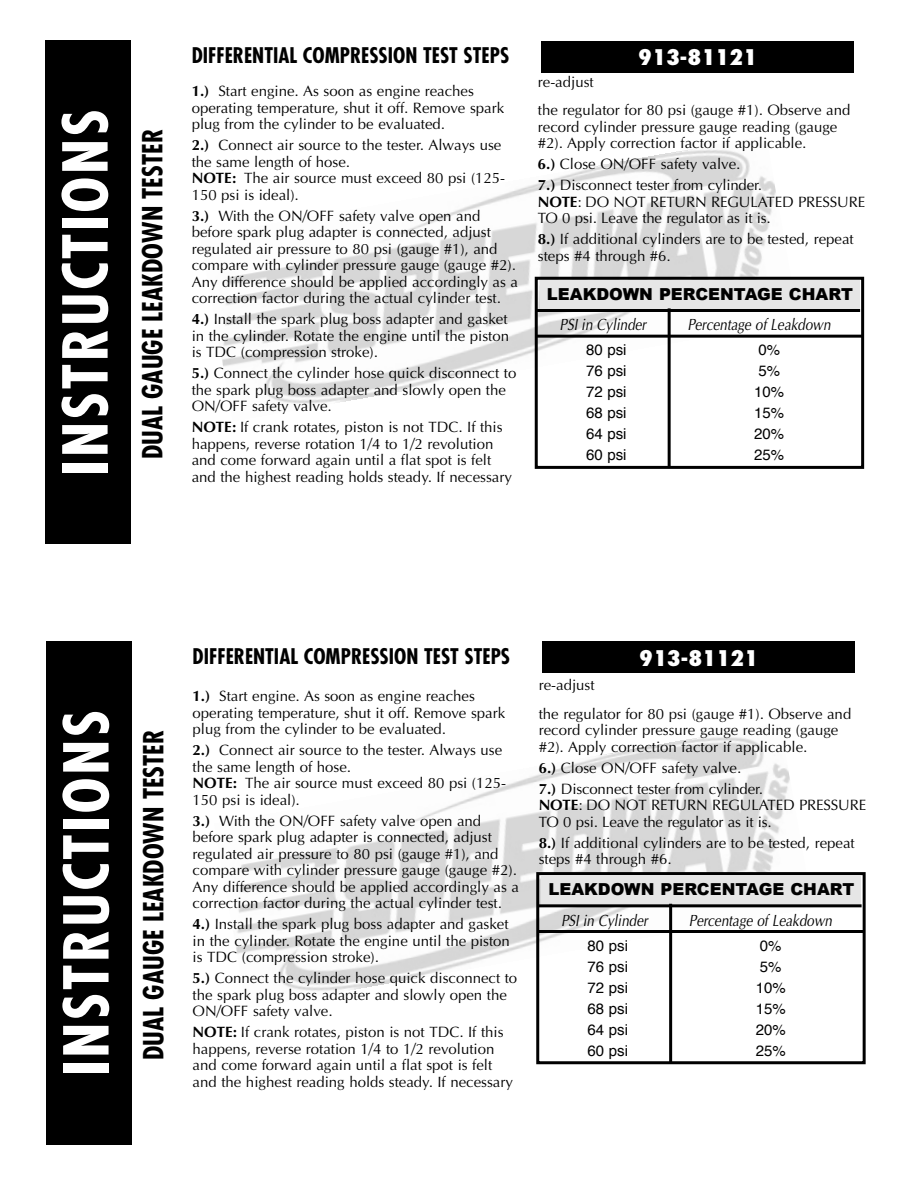
<style>
.page{position:relative;width:918px;height:1188px;background:#fff}
.page>*{position:absolute;margin:0;border:0;box-sizing:border-box;transform-origin:0 0}
.t1{font:700 condensed 60.3px "Futura";letter-spacing:.045em;color:#fff}
.t2{font:700 condensed 27px "Futura";color:#000}
.t3{font:700 condensed 21px "Futura";color:#000}
.t4{font:800 condensed 21px "Futura";color:#fff;scale:1.1 1}
.t5{font:900 16.5px "Arial";color:#000}
.t6{font:italic 16.2px "Optima";color:#000;scale:.83 1}
.t7{font:15px/16.5px "Optima";color:#000}
.t8{font:15px/21px "Helvetica";color:#000;text-align:justify}
.s1{font-weight:700}
</style>
<div class="page">
<img style="left:222px;top:149px;width:577px;height:272px">
<img style="left:236px;top:736px;width:577px;height:272px">
<div style="left:45px;top:40px;width:86px;height:504px;background:#000"></div>
<div style="left:535px;top:277px;width:329px;height:192px;border:3px solid #000"></div>
<div style="left:540px;top:280px;width:320px;height:30px;background:#e6e6e6"></div>
<hr style="left:668px;top:308px;width:3px;height:159px;background:#000">
<hr style="left:536px;top:335px;width:326px;height:3px;background:#000">
<hr style="left:537px;top:309px;width:323px;height:3px;background:#000">
<div style="left:541px;top:41px;width:313px;height:31px;background:#000"></div>
<div style="left:46px;top:641px;width:86px;height:504px;background:#000"></div>
<div style="left:536px;top:872px;width:330px;height:192px;border:3px solid #000"></div>
<div style="left:542px;top:875px;width:319px;height:31px;background:#e6e6e6"></div>
<hr style="left:669px;top:904px;width:3px;height:159px;background:#000">
<hr style="left:537px;top:930px;width:327px;height:3px;background:#000">
<hr style="left:538px;top:904px;width:324px;height:3px;background:#000">
<div style="left:542px;top:642px;width:313px;height:31px;background:#000"></div>
<h1 class="t1" style="left:59px;top:475px;width:368px;rotate:-90deg">INSTRUCTIONS</h1>
<h2 class="t2" style="left:141px;top:459px;width:332px;rotate:-90deg">DUAL GAUGE LEAKDOWN TESTER</h2>
<h3 class="t3" style="left:192px;top:46px;width:319px">DIFFERENTIAL COMPRESSION TEST STEPS</h3>
<p class="t7" style="left:192px;top:84px;width:314px"><span class="s1">1.)</span> Start engine. As soon as engine reaches operating temperature, shut it off. Remove spark plug from the cylinder to be evaluated.</p>
<p class="t7" style="left:192px;top:138px;width:315px"><span class="s1">2.)</span> Connect air source to the tester. Always use the same length of hose.<br><span class="s1">NOTE:</span> The air source must exceed 80 psi (125- 150 psi is ideal).</p>
<p class="t7" style="left:192px;top:209px;width:328px"><span class="s1">3.)</span> With the ON/OFF safety valve open and before spark plug adapter is connected, adjust regulated air pressure to 80 psi (gauge #1), and compare with cylinder pressure gauge (gauge #2).<br>Any difference should be applied accordingly as a correction factor during the actual cylinder test.</p>
<p class="t7" style="left:192px;top:312px;width:319px;text-align:justify"><span class="s1">4.)</span> Install the spark plug boss adapter and gasket in the cylinder. Rotate the engine until the piston is TDC (compression stroke).</p>
<p class="t7" style="left:192px;top:366px;width:326px"><span class="s1">5.)</span> Connect the cylinder hose quick disconnect to the spark plug boss adapter and slowly open the<br>ON/OFF safety valve.</p>
<p class="t7" style="left:192px;top:420px;width:322px"><span class="s1">NOTE:</span> If crank rotates, piston is not TDC. If this happens, reverse rotation 1/4 to 1/2 revolution and come forward again until a flat spot is felt and the highest reading holds steady. If necessary</p>
<h3 class="t4" style="left:638px;top:49px;width:110px">913-81121</h3>
<p class="t7" style="left:538px;top:69px;width:314px;line-height:28.5px">re-adjust<br>the regulator for 80 psi (gauge #1). Observe and</p>
<p class="t7" style="left:538px;top:120px;width:301px">record cylinder pressure gauge reading (gauge #2). Apply correction factor if applicable.</p>
<p class="t7" style="left:538px;top:155px;width:226px;line-height:21px"><span class="s1">6.)</span> Close ON/OFF safety valve.<br><span class="s1">7.)</span> Disconnect tester from cylinder.</p>
<p class="t7" style="left:538px;top:195px;width:329px"><span class="s1">NOTE</span>: DO NOT RETURN REGULATED PRESSURE<br>TO 0 psi. Leave the regulator as it is.</p>
<p class="t7" style="left:538px;top:232px;width:317px"><span class="s1">8.)</span> If additional cylinders are to be tested, repeat steps #4 through #6.</p>
<p class="t5" style="left:547px;top:282px;width:308px">LEAKDOWN PERCENTAGE CHART</p>
<p class="t6" style="left:560px;top:318px;width:109px">PSI in Cylinder</p>
<p class="t6" style="left:687px;top:318px;width:177px">Percentage of Leakdown</p>
<p class="t8" style="left:586px;top:341px;width:42px">80 psi 76 psi 72 psi 68 psi 64 psi 60 psi</p>
<p class="t8" style="left:754px;top:341px;width:32px;text-align:left">0%<br>5%<br>10%<br>15%<br>20%<br>25%</p>
<h1 class="t1" style="left:60px;top:1076px;width:368px;rotate:-90deg">INSTRUCTIONS</h1>
<h2 class="t2" style="left:142px;top:1060px;width:332px;rotate:-90deg">DUAL GAUGE LEAKDOWN TESTER</h2>
<h3 class="t3" style="left:193px;top:647px;width:319px">DIFFERENTIAL COMPRESSION TEST STEPS</h3>
<p class="t7" style="left:193px;top:689px;width:314px"><span class="s1">1.)</span> Start engine. As soon as engine reaches operating temperature, shut it off. Remove spark plug from the cylinder to be evaluated.</p>
<p class="t7" style="left:193px;top:743px;width:315px"><span class="s1">2.)</span> Connect air source to the tester. Always use the same length of hose.<br><span class="s1">NOTE:</span> The air source must exceed 80 psi (125- 150 psi is ideal).</p>
<p class="t7" style="left:193px;top:814px;width:328px"><span class="s1">3.)</span> With the ON/OFF safety valve open and before spark plug adapter is connected, adjust regulated air pressure to 80 psi (gauge #1), and compare with cylinder pressure gauge (gauge #2).<br>Any difference should be applied accordingly as a correction factor during the actual cylinder test.</p>
<p class="t7" style="left:193px;top:917px;width:319px;text-align:justify"><span class="s1">4.)</span> Install the spark plug boss adapter and gasket in the cylinder. Rotate the engine until the piston is TDC (compression stroke).</p>
<p class="t7" style="left:193px;top:971px;width:326px"><span class="s1">5.)</span> Connect the cylinder hose quick disconnect to the spark plug boss adapter and slowly open the<br>ON/OFF safety valve.</p>
<p class="t7" style="left:193px;top:1025px;width:322px"><span class="s1">NOTE:</span> If crank rotates, piston is not TDC. If this happens, reverse rotation 1/4 to 1/2 revolution and come forward again until a flat spot is felt and the highest reading holds steady. If necessary</p>
<h3 class="t4" style="left:639px;top:649px;width:110px">913-81121</h3>
<p class="t7" style="left:539px;top:672px;width:314px;line-height:28.5px">re-adjust<br>the regulator for 80 psi (gauge #1). Observe and</p>
<p class="t7" style="left:539px;top:723px;width:301px">record cylinder pressure gauge reading (gauge #2). Apply correction factor if applicable.</p>
<p class="t7" style="left:539px;top:759px;width:226px;line-height:21px"><span class="s1">6.)</span> Close ON/OFF safety valve.<br><span class="s1">7.)</span> Disconnect tester from cylinder.</p>
<p class="t7" style="left:539px;top:798px;width:329px"><span class="s1">NOTE</span>: DO NOT RETURN REGULATED PRESSURE<br>TO 0 psi. Leave the regulator as it is.</p>
<p class="t7" style="left:539px;top:836px;width:317px"><span class="s1">8.)</span> If additional cylinders are to be tested, repeat steps #4 through #6.</p>
<p class="t5" style="left:548px;top:877px;width:308px">LEAKDOWN PERCENTAGE CHART</p>
<p class="t6" style="left:561px;top:913px;width:109px">PSI in Cylinder</p>
<p class="t6" style="left:689px;top:913px;width:177px">Percentage of Leakdown</p>
<p class="t8" style="left:588px;top:936px;width:42px">80 psi 76 psi 72 psi 68 psi 64 psi 60 psi</p>
<p class="t8" style="left:756px;top:936px;width:32px;text-align:left">0%<br>5%<br>10%<br>15%<br>20%<br>25%</p>
</div>
